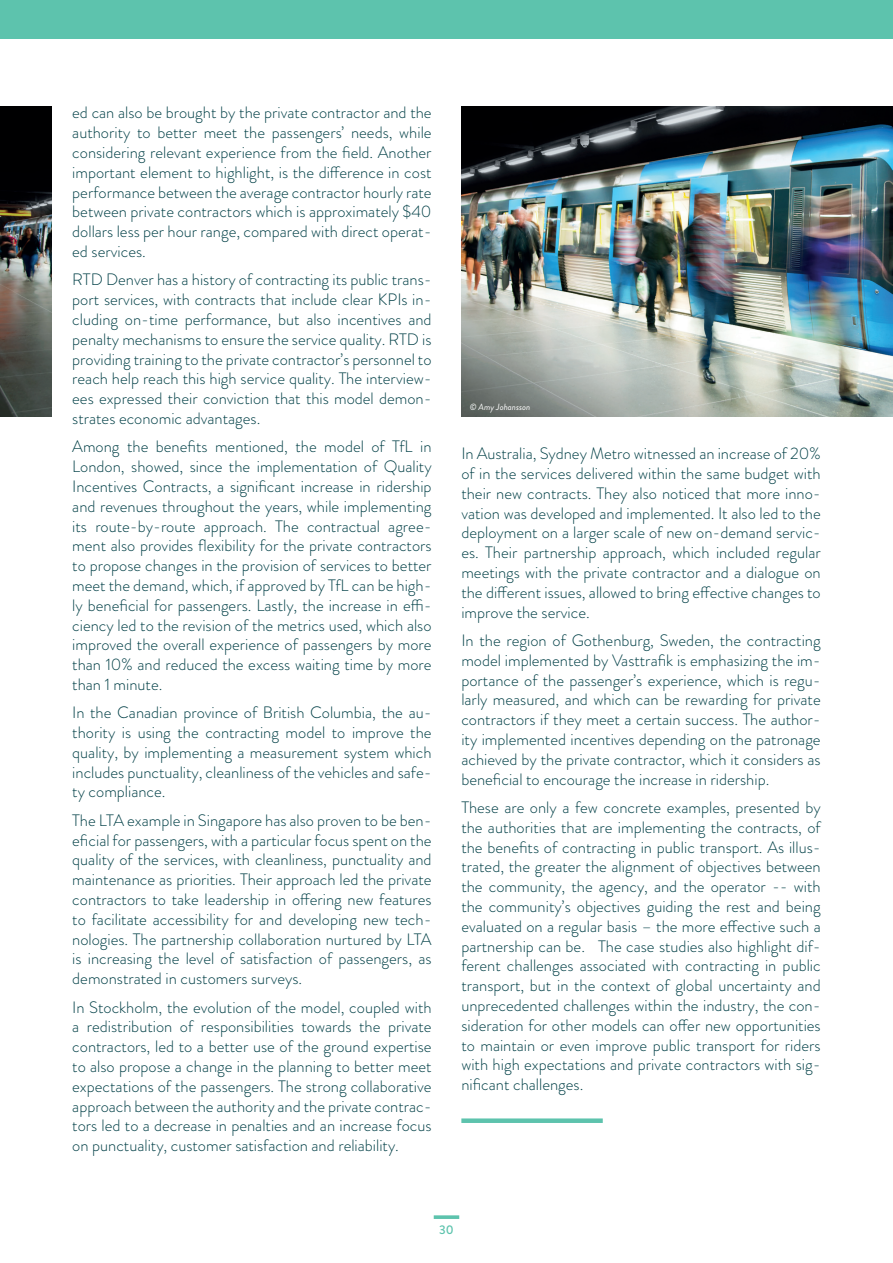
<style>
.page{position:relative;width:893px;height:1263px;background:#fff}
.page>*{position:absolute;margin:0;border:0;box-sizing:border-box;transform-origin:0 0}
._3_BODY_TEXT{font:300 16.5px/19.8px "Brandon Grotesque";color:#003f46;text-align:justify}
.t1{font:500 12.6px "Brandon Grotesque";color:#5dc3ad}
._2_COPYRIGHT_white{font:italic 9px "Brandon Grotesque";color:#fff}
</style>
<div class="page">
<div style="left:0;top:0;width:893px;height:39px;background:#5dc3ad"></div>
<svg style="left:434px;top:1215px;width:25px;height:4px"></svg>
<div style="left:461px;top:1118px;width:142px;height:5px;background:#5dc3ad"></div>
<img style="left:461px;top:107px;width:432px;height:310px">
<img style="left:0;top:107px;width:51px;height:310px">
<p class="_3_BODY_TEXT" style="left:72px;top:103px;width:361px">ed can also be brought by the private contractor and the authority to better meet the passengers’ needs, while considering relevant experience from the field. Another important element to highlight, is the difference in cost performance between the average contractor hourly rate between private contractors which is approximately $40 dollars less per hour range, compared with direct operat&shy;ed services.</p>
<p class="_3_BODY_TEXT" style="left:72px;top:270px;width:361px">RTD Denver has a history of contracting its public trans&shy;port services, with contracts that include clear KPIs in&shy;cluding on-time performance, but also incentives and penalty mechanisms to ensure the service quality. RTD is providing training to the private contractor’s personnel to reach help reach this high service quality. The interview&shy;ees expressed their conviction that this model demon&shy;strates economic advantages.</p>
<p class="_3_BODY_TEXT" style="left:72px;top:437px;width:361px">Among the benefits mentioned, the model of TfL in London, showed, since the implementation of Quality Incentives Contracts, a significant increase in ridership and revenues throughout the years, while implementing its route-by-route approach. The contractual agree&shy;ment also provides flexibility for the private contractors to propose changes in the provision of services to better meet the demand, which, if approved by TfL can be high&shy;ly beneficial for passengers. Lastly, the increase in effi&shy;ciency led to the revision of the metrics used, which also improved the overall experience of passengers by more than 10% and reduced the excess waiting time by more than 1 minute.</p>
<p class="_3_BODY_TEXT" style="left:72px;top:703px;width:361px">In the Canadian province of British Columbia, the au&shy;thority is using the contracting model to improve the quality, by implementing a measurement system which includes punctuality, cleanliness of the vehicles and safe&shy;ty compliance.</p>
<p class="_3_BODY_TEXT" style="left:72px;top:810px;width:361px">The LTA example in Singapore has also proven to be ben&shy;eficial for passengers, with a particular focus spent on the quality of the services, with cleanliness, punctuality and maintenance as priorities. Their approach led the private contractors to take leadership in offering new features to facilitate accessibility for and developing new tech&shy;nologies. The partnership collaboration nurtured by LTA is increasing the level of satisfaction of passengers, as demonstrated in customers surveys.</p>
<p class="_3_BODY_TEXT" style="left:72px;top:997px;width:361px">In Stockholm, the evolution of the model, coupled with a redistribution of responsibilities towards the private contractors, led to a better use of the ground expertise to also propose a change in the planning to better meet expectations of the passengers. The strong collaborative approach between the authority and the private contrac&shy;tors led to a decrease in penalties and an increase focus on punctuality, customer satisfaction and reliability.</p>
<p class="_2_COPYRIGHT_white" style="left:470px;top:401px;width:62px">© Amy Johansson</p>
<p class="_3_BODY_TEXT" style="left:461px;top:444px;width:361px">In Australia, Sydney Metro witnessed an increase of 20% of in the services delivered within the same budget with their new contracts. They also noticed that more inno&shy;vation was developed and implemented. It also led to the deployment on a larger scale of new on-demand servic&shy;es. Their partnership approach, which included regular meetings with the private contractor and a dialogue on the different issues, allowed to bring effective changes to improve the service.</p>
<p class="_3_BODY_TEXT" style="left:461px;top:630px;width:361px">In the region of Gothenburg, Sweden, the contracting model implemented by Vasttrafik is emphasizing the im&shy;portance of the passenger’s experience, which is regu&shy;larly measured, and which can be rewarding for private contractors if they meet a certain success. The author&shy;ity implemented incentives depending on the patronage achieved by the private contractor, which it considers as beneficial to encourage the increase in ridership.</p>
<p class="_3_BODY_TEXT" style="left:461px;top:797px;width:361px">These are only a few concrete examples, presented by the authorities that are implementing the contracts, of the benefits of contracting in public transport. As illus&shy;trated, the greater the alignment of objectives between the community, the agency, and the operator -- with the community’s objectives guiding the rest and being evaluated on a regular basis – the more effective such a partnership can be. The case studies also highlight dif&shy;ferent challenges associated with contracting in public transport, but in the context of global uncertainty and unprecedented challenges within the industry, the con&shy;sideration for other models can offer new opportunities to maintain or even improve public transport for riders with high expectations and private contractors with sig&shy;nificant challenges.</p>
<p class="t1" style="left:439px;top:1221px;width:16px">30</p>
</div>
